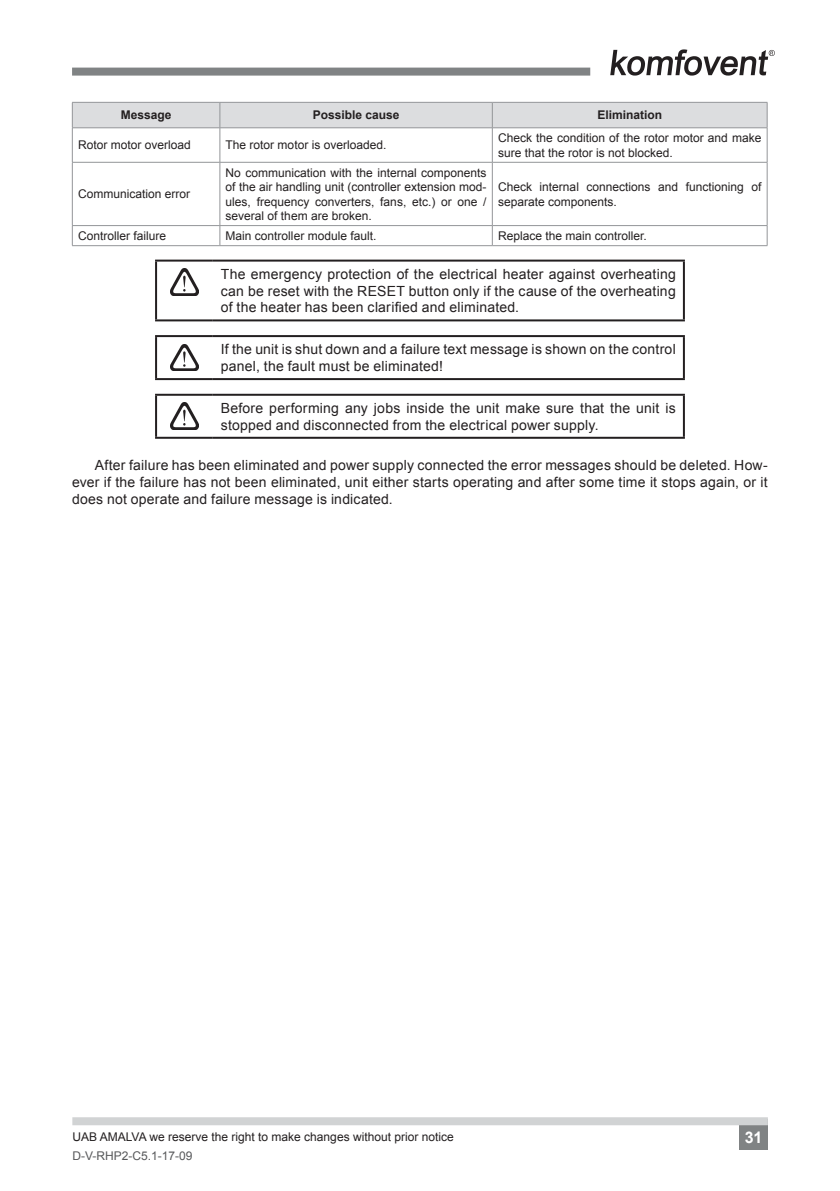
<style>
.page{position:relative;width:840px;height:1191px;background:#fff}
.page>*{position:absolute;margin:0;border:0;box-sizing:border-box;transform-origin:0 0}
.t1{font:700 16px "Arial";color:#fff}
.DĖMESIO_EN{font:14px/16.8px "Arial";letter-spacing:.015em;color:#231f20}
.Tekstas_atititraukta{font:14px/16.8px "Arial";letter-spacing:.015em;color:#231f20;text-align:justify}
.Lenteles_tekstas_EN{font:12px/14.4px "Arial";color:#231f20}
.Lenteles_tekstas_EN-2{font:700 12px "Arial";color:#231f20}
.t2{font:12px "Arial";color:#57585a}
</style>
<div class="page">
<div style="left:72px;top:68px;width:518px;height:8px;background:#808384"></div>
<div style="left:739px;top:1119px;width:28px;height:30px;background:#808384"></div>
<div style="left:72px;top:1117px;width:695px;height:8px;background:#d1d3d4"></div>
<svg style="left:610px;top:49px;width:164px;height:27px"></svg>
<div style="left:72px;top:102px;width:695px;height:25px;background:#dcdddf"></div>
<hr style="left:72px;top:127px;width:148px;height:1px;background:#939598">
<hr style="left:220px;top:127px;width:272px;height:1px;background:#939598">
<hr style="left:492px;top:127px;width:275px;height:1px;background:#939598">
<hr style="left:72px;top:128px;width:1px;height:34px;background:#939598">
<hr style="left:219px;top:128px;width:1px;height:34px;background:#939598">
<hr style="left:491px;top:128px;width:1px;height:34px;background:#939598">
<hr style="left:766px;top:128px;width:1px;height:34px;background:#939598">
<hr style="left:72px;top:162px;width:148px;height:1px;background:#939598">
<hr style="left:72px;top:162px;width:1px;height:63px;background:#939598">
<hr style="left:220px;top:162px;width:272px;height:1px;background:#939598">
<hr style="left:219px;top:162px;width:1px;height:63px;background:#939598">
<hr style="left:492px;top:162px;width:275px;height:1px;background:#939598">
<hr style="left:491px;top:162px;width:1px;height:63px;background:#939598">
<hr style="left:766px;top:162px;width:1px;height:63px;background:#939598">
<hr style="left:72px;top:225px;width:148px;height:1px;background:#939598">
<svg style="left:72px;top:226px;width:1px;height:19px"></svg>
<hr style="left:220px;top:225px;width:272px;height:1px;background:#939598">
<svg style="left:219px;top:226px;width:1px;height:19px"></svg>
<hr style="left:492px;top:225px;width:275px;height:1px;background:#939598">
<svg style="left:491px;top:226px;width:1px;height:19px"></svg>
<svg style="left:766px;top:226px;width:1px;height:19px"></svg>
<hr style="left:72px;top:245px;width:148px;height:1px;background:#939598">
<hr style="left:220px;top:245px;width:272px;height:1px;background:#939598">
<hr style="left:492px;top:245px;width:275px;height:1px;background:#939598">
<hr style="left:155px;top:260px;width:58px;height:2px;background:#231f20">
<hr style="left:155px;top:262px;width:2px;height:57px;background:#231f20">
<hr style="left:213px;top:260px;width:471px;height:2px;background:#231f20">
<hr style="left:682px;top:262px;width:2px;height:57px;background:#231f20">
<hr style="left:155px;top:319px;width:58px;height:2px;background:#231f20">
<hr style="left:213px;top:319px;width:471px;height:2px;background:#231f20">
<img style="left:170px;top:269px;width:29px;height:26px">
<hr style="left:155px;top:335px;width:58px;height:2px;background:#231f20">
<hr style="left:155px;top:337px;width:2px;height:41px;background:#231f20">
<hr style="left:213px;top:335px;width:471px;height:2px;background:#231f20">
<hr style="left:682px;top:337px;width:2px;height:41px;background:#231f20">
<hr style="left:155px;top:378px;width:58px;height:2px;background:#231f20">
<hr style="left:213px;top:378px;width:471px;height:2px;background:#231f20">
<img style="left:170px;top:344px;width:29px;height:26px">
<hr style="left:155px;top:394px;width:58px;height:2px;background:#231f20">
<hr style="left:155px;top:396px;width:2px;height:41px;background:#231f20">
<hr style="left:213px;top:394px;width:471px;height:2px;background:#231f20">
<hr style="left:682px;top:396px;width:2px;height:41px;background:#231f20">
<hr style="left:155px;top:437px;width:58px;height:2px;background:#231f20">
<hr style="left:213px;top:437px;width:471px;height:2px;background:#231f20">
<img style="left:170px;top:403px;width:29px;height:26px">
<p class="Lenteles_tekstas_EN-2" style="left:121px;top:107px;width:52px">Message</p>
<p class="Lenteles_tekstas_EN-2" style="left:312px;top:107px;width:88px">Possible cause</p>
<p class="Lenteles_tekstas_EN-2" style="left:597px;top:107px;width:66px">Elimination</p>
<p class="Lenteles_tekstas_EN" style="left:78px;top:138px;width:114px">Rotor motor overload</p>
<p class="Lenteles_tekstas_EN" style="left:225px;top:138px;width:162px">The rotor motor is overloaded.</p>
<p class="Lenteles_tekstas_EN" style="left:497px;top:131px;width:265px">Check the condition of the rotor motor and make sure that the rotor is not blocked.</p>
<p class="Lenteles_tekstas_EN" style="left:78px;top:187px;width:114px">Communication error</p>
<p class="Lenteles_tekstas_EN" style="left:225px;top:165px;width:262px;text-align:justify">No communication with the internal components of the air handling unit (controller extension mod&shy;ules, frequency converters, fans, etc.) or one / several of them are broken.</p>
<p class="Lenteles_tekstas_EN" style="left:497px;top:180px;width:265px">Check internal connections and functioning of separate components.</p>
<p class="Lenteles_tekstas_EN" style="left:78px;top:228px;width:90px">Controller failure</p>
<p class="Lenteles_tekstas_EN" style="left:225px;top:228px;width:152px">Main controller module fault.</p>
<p class="Lenteles_tekstas_EN" style="left:497px;top:228px;width:150px">Replace the main controller.</p>
<p class="DĖMESIO_EN" style="left:221px;top:265px;width:456px;text-align:justify">The emergency protection of the electrical heater against overheating can be reset with the RESET button only if the cause of the overheating of the heater has been clarified and eliminated.</p>
<p class="DĖMESIO_EN" style="left:221px;top:341px;width:456px">If the unit is shut down and a failure text message is shown on the control panel, the fault must be eliminated!</p>
<p class="DĖMESIO_EN" style="left:221px;top:399px;width:456px">Before performing any jobs inside the unit make sure that the unit is stopped and disconnected from the electrical power supply.</p>
<p class="Tekstas_atititraukta" style="left:72px;top:456px;width:697px;text-indent:23px">After failure has been eliminated and power supply connected the error messages should be deleted. How&shy;ever if the failure has not been eliminated, unit either starts operating and after some time it stops again, or it does not operate and failure message is indicated.</p>
<p class="Lenteles_tekstas_EN" style="left:72px;top:1130px;width:383px">UAB AMALVA we reserve the right to make changes without prior notice</p>
<h1 class="t1" style="left:744px;top:1126px;width:19px">31</h1>
<p class="t2" style="left:72px;top:1147px;width:122px">D-V-RHP2-C5.1-17-09</p>
</div>
